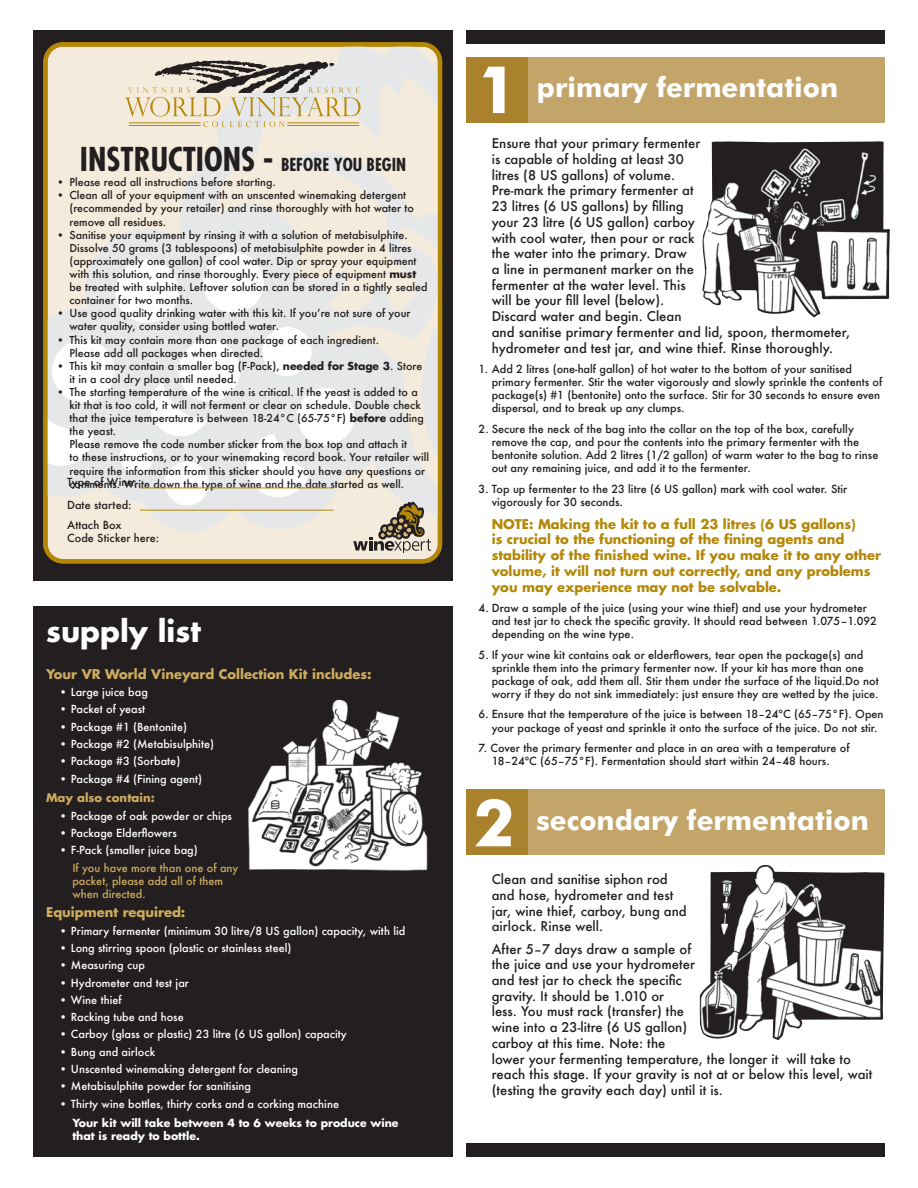
<style>
.page{position:relative;width:918px;height:1188px;background:#fff}
.page>*{position:absolute;margin:0;border:0;box-sizing:border-box;transform-origin:0 0}
.t1{font:700 65.55px "Futura BT";color:#fff}
.t2{font:700 29.1px "Futura";color:#fff}
.t3{font:700 27.6px "Futura BT";color:#fff}
.t4{font:700 condensed 17.4px "Futura";color:#231f20}
.t5{font:500 13.05px/15.8px "Futura";color:#231f20}
.t6{font:700 13.05px/15.8px "Futura";color:#b38707}
.t7{font:700 13.05px "Futura";color:#ceab5d}
.t8{font:700 11.7px "Futura";color:#ceab5d}
.t9{font:500 10.95px/13px "Futura";color:#231f20}
.t10{font:500 10.95px "Futura";color:#fff}
.t11{font:700 10.95px/13px "Futura";color:#fff}
.t12{font:500 10.95px/13px "Futura";color:#ceab5d}
.t13{font:500 10.65px/13px "Futura";color:#231f20}
.s1{font-size:32.1px}
.s2{font-weight:700}
.s3{color:#231f20}
</style>
<div class="page">
<div style="left:466px;top:57px;width:419px;height:65px;background:#c3a469"></div>
<div style="left:466px;top:57px;width:62px;height:65px;background:#aa812d"></div>
<div style="left:466px;top:1144px;width:419px;height:13px;background:#231f20"></div>
<div style="left:466px;top:31px;width:419px;height:13px;background:#231f20"></div>
<div style="left:466px;top:789px;width:419px;height:65px;background:#c3a469"></div>
<div style="left:466px;top:789px;width:62px;height:65px;background:#aa812d"></div>
<img style="left:700px;top:865px;width:185px;height:175px">
<img style="left:702px;top:141px;width:188px;height:177px">
<div style="left:33px;top:30px;width:419px;height:550px;background:#231f20"></div>
<svg style="left:48px;top:47px;width:389px;height:180px;fill:#f5ebdc"></svg>
<svg style="left:212px;top:76px;width:225px;height:151px;fill:#f5ebdc"></svg>
<div style="left:43px;top:42px;width:399px;height:521px;border:4px solid #b38707;border-radius:17px"></div>
<div style="left:33px;top:606px;width:419px;height:551px;background:#231f20"></div>
<svg style="left:45px;top:227px;width:395px;height:326px"></svg>
<hr style="left:140px;top:488px;width:194px;height:1px;background:#b38707">
<hr style="left:140px;top:510px;width:194px;height:1px;background:#b38707">
<img style="left:248px;top:699px;width:180px;height:172px">
<svg style="left:125px;top:60px;width:236px;height:67px"></svg>
<h3 class="t4" style="left:80px;top:157px;width:328px"><span class="s1">INSTRUCTIONS -</span> BEFORE YOU BEGIN</h3>
<p class="t13" style="left:56px;top:176px;width:221px">• Please read all instructions before starting.</p>
<p class="t13" style="left:69px;top:189px;width:346px;text-indent:-13px">• Clean all of your equipment with an unscented winemaking detergent (recommended by your retailer) and rinse thoroughly with hot water to remove all residues.</p>
<p class="t13" style="left:69px;top:228px;width:359px;text-indent:-13px">• Sanitise your equipment by rinsing it with a solution of metabisulphite.<br>Dissolve 50 grams (3 tablespoons) of metabisulphite powder in 4 litres (approximately one gallon) of cool water. Dip or spray your equipment with this solution, and rinse thoroughly. Every piece of equipment <span class="s2">must </span>be treated with sulphite. Leftover solution can be stored in a tightly sealed container for two months.</p>
<p class="t13" style="left:69px;top:307px;width:343px;text-indent:-13px">• Use good quality drinking water with this kit. If youʼre not sure of your water quality, consider using bottled water.</p>
<p class="t13" style="left:69px;top:333px;width:311px;text-indent:-13px">• This kit may contain more than one package of each ingredient.<br>Please add all packages when directed.</p>
<p class="t13" style="left:69px;top:359px;width:354px;text-indent:-13px">• This kit may contain a smaller bag (F-Pack), <span class="s2">needed for Stage 3</span>. Store it in a cool dry place until needed.</p>
<p class="t13" style="left:69px;top:385px;width:361px;text-indent:-13px">• The starting temperature of the wine is critical. If the yeast is added to a kit that is too cold, it will not ferment or clear on schedule. Double check that the juice temperature is between 18-24°C (65-75°F) <span class="s2">before</span> adding the yeast.<br>Please remove the code number sticker from the box top and attach it<br>to these instructions, or to your winemaking record book. Your retailer will require the information from this sticker should you have any questions or comments. Write down the type of wine and the date started as well.</p>
<p class="t9" style="left:67px;top:471px;width:71px;line-height:23px">Type of Wine:<br>Date started:</p>
<p class="t9" style="left:67px;top:518px;width:94px">Attach Box<br>Code Sticker here:</p>
<h2 class="t2" style="left:46px;top:618px;width:156px">supply list</h2>
<p class="t7" style="left:46px;top:668px;width:327px">Your VR World Vineyard Collection Kit includes:</p>
<p class="t10" style="left:59px;top:685px;width:90px">• Large juice bag</p>
<p class="t10" style="left:59px;top:702px;width:87px">• Packet of yeast</p>
<p class="t10" style="left:59px;top:719px;width:129px">• Package #1 (Bentonite)</p>
<p class="t10" style="left:59px;top:737px;width:156px">• Package #2 (Metabisulphite)</p>
<p class="t10" style="left:59px;top:754px;width:123px">• Package #3 (Sorbate)</p>
<p class="t10" style="left:59px;top:771px;width:180px">• Package #4 (Fining agent) <span class="s3">agent)</span></p>
<p class="t8" style="left:46px;top:793px;width:110px">May also contain:</p>
<p class="t10" style="left:59px;top:808px;width:174px">• Package of oak powder or chips</p>
<p class="t10" style="left:59px;top:826px;width:119px">• Package Elderflowers</p>
<p class="t10" style="left:59px;top:843px;width:140px">• F-Pack (smaller juice bag)</p>
<p class="t12" style="left:72px;top:861px;width:167px">If you have more than one of any packet, please add all of them when directed.</p>
<p class="t7" style="left:46px;top:907px;width:141px">Equipment required:</p>
<p class="t10" style="left:59px;top:923px;width:348px">• Primary fermenter (minimum 30 litre/8 US gallon) capacity, with lid</p>
<p class="t10" style="left:59px;top:941px;width:234px">• Long stirring spoon (plastic or stainless steel)</p>
<p class="t10" style="left:59px;top:958px;width:87px">• Measuring cup</p>
<p class="t10" style="left:59px;top:975px;width:131px">• Hydrometer and test jar</p>
<p class="t10" style="left:59px;top:992px;width:64px">• Wine thief</p>
<p class="t10" style="left:59px;top:1010px;width:126px">• Racking tube and hose</p>
<p class="t10" style="left:59px;top:1027px;width:289px">• Carboy (glass or plastic) 23 litre (6 US gallon) capacity</p>
<p class="t10" style="left:59px;top:1044px;width:98px">• Bung and airlock</p>
<p class="t10" style="left:59px;top:1062px;width:240px">• Unscented winemaking detergent for cleaning</p>
<p class="t10" style="left:59px;top:1079px;width:193px">• Metabisulphite powder for sanitising</p>
<p class="t10" style="left:59px;top:1096px;width:281px">• Thirty wine bottles, thirty corks and a corking machine</p>
<p class="t11" style="left:72px;top:1118px;width:328px">Your kit will take between 4 to 6 weeks to produce wine that is ready to bottle.</p>
<h1 class="t1" style="left:477px;top:60px;width:42px">1</h1>
<h3 class="t3" style="left:537px;top:75px;width:303px">primary fermentation</h3>
<p class="t5" style="left:492px;top:135px;width:360px">Ensure that your primary fermenter<br>is capable of holding at least 30<br>litres (8 US gallons) of volume.<br>Pre-mark the primary fermenter at<br>23 litres (6 US gallons) by filling<br>your 23 litre (6 US gallon) carboy<br>with cool water, then pour or rack<br>the water into the primary. Draw<br>a line in permanent marker on the<br>fermenter at the water level. This<br>will be your fill level (below).<br>Discard water and begin. Clean<br>and sanitise primary fermenter and lid, spoon, thermometer, hydrometer and test jar, and wine thief. Rinse thoroughly.</p>
<p class="t9" style="left:492px;top:362px;width:392px;text-indent:-13px">1. Add 2 litres (one-half gallon) of hot water to the bottom of your sanitised primary fermenter. Stir the water vigorously and slowly sprinkle the contents of package(s) #1 (bentonite) onto the surface. Stir for 30 seconds to ensure even dispersal, and to break up any clumps.</p>
<p class="t9" style="left:492px;top:422px;width:388px;text-indent:-13px">2. Secure the neck of the bag into the collar on the top of the box, carefully remove the cap, and pour the contents into the primary fermenter with the bentonite solution. Add 2 litres (1/2 gallon) of warm water to the bag to rinse out any remaining juice, and add it to the fermenter.</p>
<p class="t9" style="left:492px;top:482px;width:357px;text-indent:-13px">3. Top up fermenter to the 23 litre (6 US gallon) mark with cool water. Stir vigorously for 30 seconds.</p>
<p class="t6" style="left:492px;top:517px;width:391px">NOTE: Making the kit to a full 23 litres (6 US gallons)<br>is crucial to the functioning of the fining agents and stability of the finished wine. If you make it to any other volume, it will not turn out correctly, and any problems you may experience may not be solvable.</p>
<p class="t9" style="left:492px;top:601px;width:387px;text-indent:-13px">4. Draw a sample of the juice (using your wine thief) and use your hydrometer and test jar to check the specific gravity. It should read between 1.075–1.092 depending on the wine type.</p>
<p class="t9" style="left:492px;top:648px;width:389px;text-indent:-13px">5. If your wine kit contains oak or elderflowers, tear open the package(s) and sprinkle them into the primary fermenter now. If your kit has more than one package of oak, add them all. Stir them under the surface of the liquid.Do not worry if they do not sink immediately: just ensure they are wetted by the juice.</p>
<p class="t9" style="left:492px;top:708px;width:393px;text-indent:-13px">6. Ensure that the temperature of the juice is between 18–24ºC (65–75°F). Open your package of yeast and sprinkle it onto the surface of the juice. Do not stir.</p>
<p class="t9" style="left:492px;top:741px;width:359px;text-indent:-13px">7. Cover the primary fermenter and place in an area with a temperature of<br>18–24ºC (65–75°F). Fermentation should start within 24–48 hours.</p>
<h1 class="t1" style="left:474px;top:793px;width:42px">2</h1>
<h3 class="t3" style="left:536px;top:807px;width:334px">secondary fermentation</h3>
<p class="t5" style="left:492px;top:871px;width:197px">Clean and sanitise siphon rod and hose, hydrometer and test jar, wine thief, carboy, bung and airlock. Rinse well.</p>
<p class="t5" style="left:492px;top:941px;width:382px">After 5–7 days draw a sample of<br>the juice and use your hydrometer<br>and test jar to check the specific<br>gravity. It should be 1.010 or<br>less. You must rack (transfer) the<br>wine into a 23-litre (6 US gallon)<br>carboy at this time. Note: the<br>lower your fermenting temperature, the longer it will take to reach this stage. If your gravity is not at or below this level, wait (testing the gravity each day) until it is.</p>
</div>
